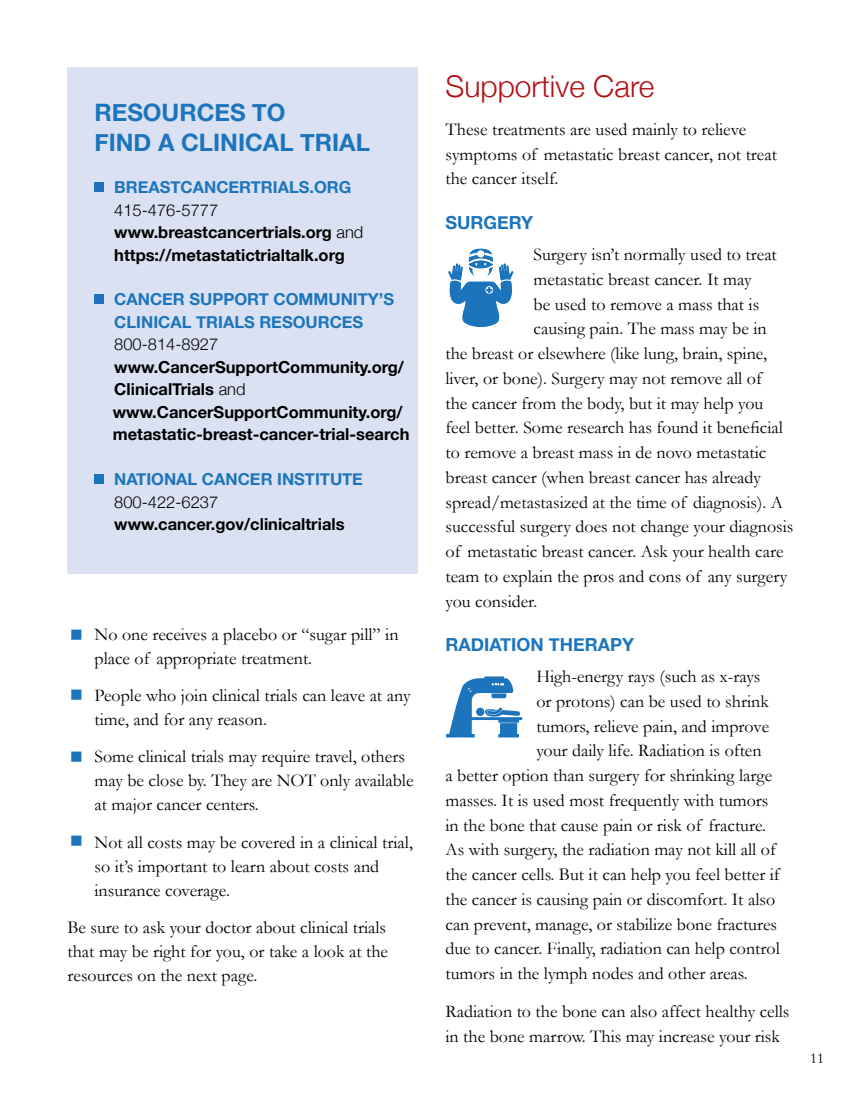
<style>
.page{position:relative;width:864px;height:1107px;background:#fff}
.page>*{position:absolute;margin:0;border:0;box-sizing:border-box;transform-origin:0 0}
.t1{font:300 30px "Helvetica Neue";color:#b11116}
.t2{font:700 24px/30px "Helvetica Neue";color:#1c75bc}
.t3{font:18px/24px "Garamond";color:#000}
.t4{font:700 18px "Helvetica Neue";color:#1c75bc}
.t5{font:700 16.5px/22.5px "Helvetica Neue";color:#000}
.t6{font:700 16.5px/22.5px "Helvetica Neue";color:#1c75bc}
.t7{font:300 16.5px "Helvetica Neue";color:#000}
.t8{font:15px "Garamond";color:#000}
.s1{font-weight:300}
</style>
<div class="page">
<div style="left:68px;top:68px;width:350px;height:506px;background:#dae1f2"></div>
<div style="left:94px;top:182px;width:10px;height:10px;background:#1c75bc"></div>
<div style="left:94px;top:294px;width:10px;height:10px;background:#1c75bc"></div>
<div style="left:94px;top:474px;width:10px;height:10px;background:#1c75bc"></div>
<svg style="left:446px;top:676px;width:76px;height:61px"></svg>
<svg style="left:448px;top:249px;width:65px;height:78px"></svg>
<h2 class="t2" style="left:94px;top:98px;width:277px">RESOURCES TO<br>FIND A CLINICAL TRIAL</h2>
<p class="t6" style="left:114px;top:177px;width:239px">BREASTCANCERTRIALS.ORG</p>
<p class="t5" style="left:114px;top:199px;width:251px"><span class="s1">415-476-5777 </span>www.breastcancertrials.org <span class="s1">and </span>https://metastatictrialtalk.org</p>
<p class="t6" style="left:114px;top:289px;width:281px">CANCER SUPPORT COMMUNITY’S<br>CLINICAL TRIALS RESOURCES</p>
<p class="t7" style="left:114px;top:331px;width:105px">800-814-8927</p>
<p class="t5" style="left:113px;top:356px;width:298px">www.CancerSupportCommunity.org/ ClinicalTrials <span class="s1">and </span>www.CancerSupportCommunity.org/ metastatic-breast-cancer-trial-search</p>
<p class="t6" style="left:114px;top:468px;width:250px">NATIONAL CANCER INSTITUTE</p>
<p class="t7" style="left:114px;top:488px;width:105px">800-422-6237</p>
<p class="t5" style="left:114px;top:513px;width:232px">www.cancer.gov/clinicaltrials</p>
<p class="t3" style="left:94px;top:622px;width:306px">No one receives a placebo or “sugar pill” in place of appropriate treatment.</p>
<p class="t3" style="left:94px;top:683px;width:318px">People who join clinical trials can leave at any time, and for any reason.</p>
<p class="t3" style="left:94px;top:745px;width:321px">Some clinical trials may require travel, others may be close by. They are NOT only available at major cancer centers.</p>
<p class="t3" style="left:94px;top:830px;width:320px">Not all costs may be covered in a clinical trial, so it’s important to learn about costs and insurance coverage.</p>
<p class="t3" style="left:68px;top:916px;width:322px;text-align:justify">Be sure to ask your doctor about clinical trials that may be right for you, or take a look at the resources on the next page.</p>
<h1 class="t1" style="left:446px;top:62px;width:210px">Supportive Care</h1>
<p class="t3" style="left:446px;top:117px;width:333px;line-height:24.8px">These treatments are used mainly to relieve symptoms of metastatic breast cancer, not treat the cancer itself.</p>
<p class="t4" style="left:446px;top:208px;width:89px">SURGERY</p>
<p class="t3" style="left:534px;top:242px;width:245px">Surgery isn’t normally used to treat</p>
<p class="t3" style="left:534px;top:267px;width:220px">metastatic breast cancer. It may</p>
<p class="t3" style="left:534px;top:292px;width:227px">be used to remove a mass that is</p>
<p class="t3" style="left:534px;top:316px;width:235px">causing pain. The mass may be in</p>
<p class="t3" style="left:446px;top:341px;width:323px">the breast or elsewhere (like lung, brain, spine,</p>
<p class="t3" style="left:446px;top:366px;width:318px">liver, or bone). Surgery may not remove all of</p>
<p class="t3" style="left:446px;top:391px;width:319px">the cancer from the body, but it may help you</p>
<p class="t3" style="left:446px;top:415px;width:339px">feel better. Some research has found it beneficial</p>
<p class="t3" style="left:446px;top:440px;width:322px">to remove a breast mass in de novo metastatic</p>
<p class="t3" style="left:446px;top:465px;width:317px">breast cancer (when breast cancer has already</p>
<p class="t3" style="left:446px;top:490px;width:339px">spread/metastasized at the time of diagnosis). A</p>
<p class="t3" style="left:446px;top:514px;width:349px">successful surgery does not change your diagnosis</p>
<p class="t3" style="left:446px;top:539px;width:340px">of metastatic breast cancer. Ask your health care</p>
<p class="t3" style="left:446px;top:564px;width:343px">team to explain the pros and cons of any surgery</p>
<p class="t3" style="left:446px;top:589px;width:94px">you consider.</p>
<p class="t4" style="left:446px;top:630px;width:190px">RADIATION THERAPY</p>
<p class="t3" style="left:536px;top:664px;width:226px">High-energy rays (such as x-rays</p>
<p class="t3" style="left:536px;top:689px;width:234px">or protons) can be used to shrink</p>
<p class="t3" style="left:536px;top:714px;width:234px">tumors, relieve pain, and improve</p>
<p class="t3" style="left:536px;top:739px;width:227px">your daily life. Radiation is often</p>
<p class="t3" style="left:446px;top:763px;width:328px">a better option than surgery for shrinking large</p>
<p class="t3" style="left:446px;top:788px;width:325px">masses. It is used most frequently with tumors</p>
<p class="t3" style="left:446px;top:813px;width:322px">in the bone that cause pain or risk of fracture.</p>
<p class="t3" style="left:446px;top:838px;width:332px">As with surgery, the radiation may not kill all of</p>
<p class="t3" style="left:446px;top:862px;width:336px">the cancer cells. But it can help you feel better if</p>
<p class="t3" style="left:446px;top:887px;width:331px">the cancer is causing pain or discomfort. It also</p>
<p class="t3" style="left:446px;top:912px;width:333px">can prevent, manage, or stabilize bone fractures</p>
<p class="t3" style="left:446px;top:937px;width:336px">due to cancer. Finally, radiation can help control</p>
<p class="t3" style="left:446px;top:961px;width:304px">tumors in the lymph nodes and other areas.</p>
<p class="t3" style="left:446px;top:999px;width:346px;line-height:24.8px">Radiation to the bone can also affect healthy cells in the bone marrow. This may increase your risk</p>
<p class="t8" style="left:810px;top:1049px;width:16px">11</p>
</div>
